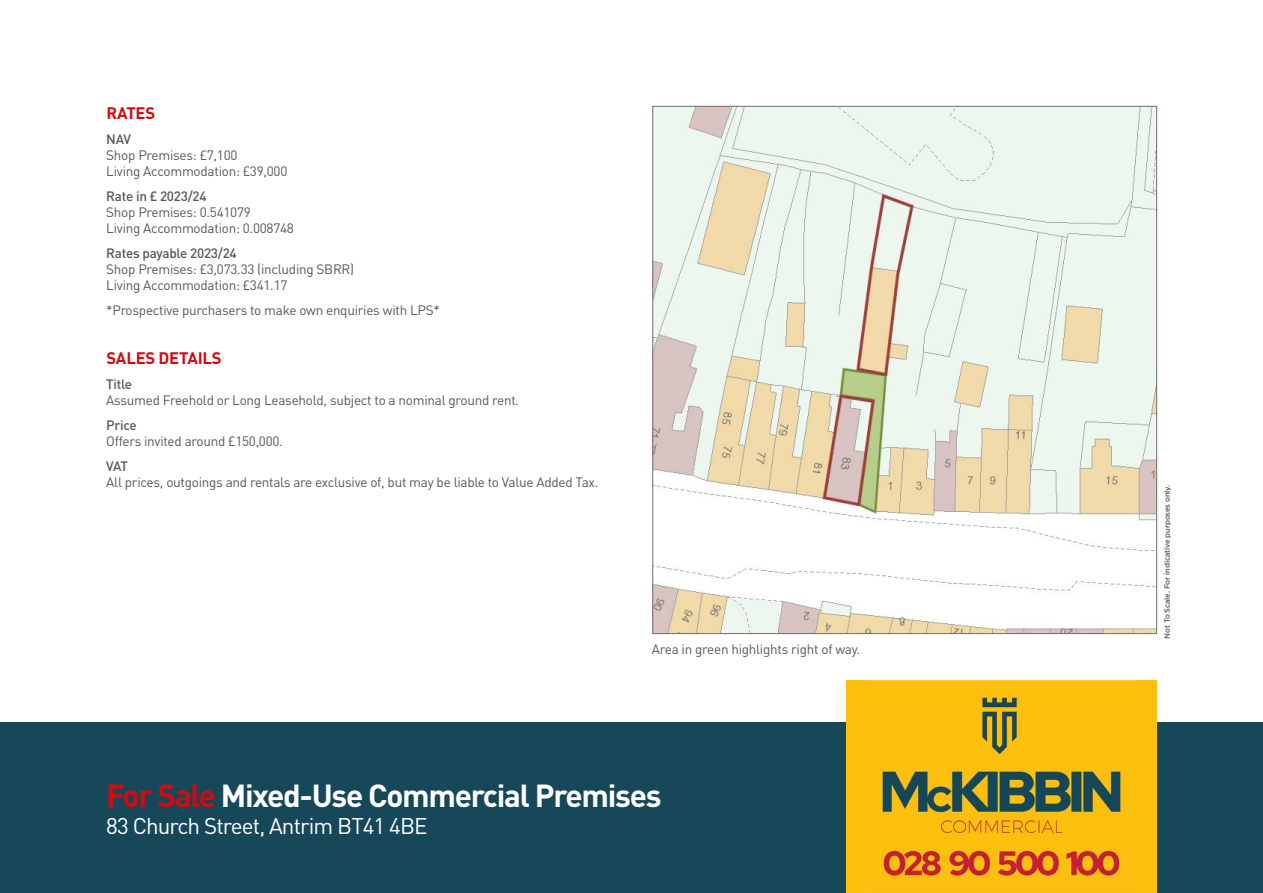
<style>
.page{position:relative;width:1263px;height:893px;background:#fff}
.page>*{position:absolute;margin:0;border:0;box-sizing:border-box;transform-origin:0 0}
.t1{font:700 31.5px "DIN Pro";letter-spacing:-.04em;color:#fff}
.t2{font:22.5px "DIN Pro";letter-spacing:-.04em;color:#fff}
.t3{font:700 16.5px "DIN Pro";letter-spacing:-.01em;color:#d20a11}
.t4{font:13.5px/16.2px "DIN Pro";letter-spacing:-.02em;color:#575756}
.t5{font:500 13.5px "DIN Pro";letter-spacing:-.02em;color:#575756}
.t6{font:500 7.5px "Gotham HTF";letter-spacing:-.02em;color:#575756}
.s1{color:#d20a11}
</style>
<div class="page">
<div style="left:0;top:723px;width:1263px;height:170px;background:#174859"></div>
<div style="left:846px;top:680px;width:311px;height:213px;background:#fdc00f"></div>
<img style="left:866px;top:680px;width:271px;height:199px">
<img style="left:654px;top:108px;width:501px;height:524px">
<p class="t3" style="left:106px;top:102px;width:50px">RATES</p>
<p class="t5" style="left:106px;top:130px;width:26px">NAV</p>
<p class="t4" style="left:106px;top:146px;width:183px">Shop Premises: £7,100<br>Living Accommodation: £39,000</p>
<p class="t5" style="left:106px;top:187px;width:102px">Rate in £ 2023/24</p>
<p class="t4" style="left:106px;top:203px;width:189px">Shop Premises: 0.541079<br>Living Accommodation: 0.008748</p>
<p class="t5" style="left:106px;top:244px;width:132px">Rates payable 2023/24</p>
<p class="t4" style="left:106px;top:260px;width:249px">Shop Premises: £3,073.33 (including SBRR)<br>Living Accommodation: £341.17</p>
<p class="t4" style="left:106px;top:301px;width:335px">*Prospective purchasers to make own enquiries with LPS*</p>
<p class="t3" style="left:106px;top:347px;width:117px">SALES DETAILS</p>
<p class="t5" style="left:106px;top:375px;width:27px">Title</p>
<p class="t4" style="left:106px;top:392px;width:414px">Assumed Freehold or Long Leasehold, subject to a nominal ground rent.</p>
<p class="t5" style="left:106px;top:416px;width:32px">Price</p>
<p class="t4" style="left:106px;top:433px;width:178px">Offers invited around £150,000.</p>
<p class="t5" style="left:106px;top:457px;width:23px">VAT</p>
<p class="t4" style="left:106px;top:474px;width:493px">All prices, outgoings and rentals are exclusive of, but may be liable to Value Added Tax.</p>
<p class="t4" style="left:652px;top:640px;width:210px">Area in green highlights right of way.</p>
<h1 class="t1" style="left:106px;top:774px;width:557px"><span class="s1">For Sale</span> Mixed-Use Commercial Premises</h1>
<h2 class="t2" style="left:106px;top:810px;width:323px">83 Church Street, Antrim BT41 4BE</h2>
<p class="t6" style="left:1163px;top:639px;width:155px;rotate:-90deg">Not To Scale. For indicative purposes only.</p>
</div>
